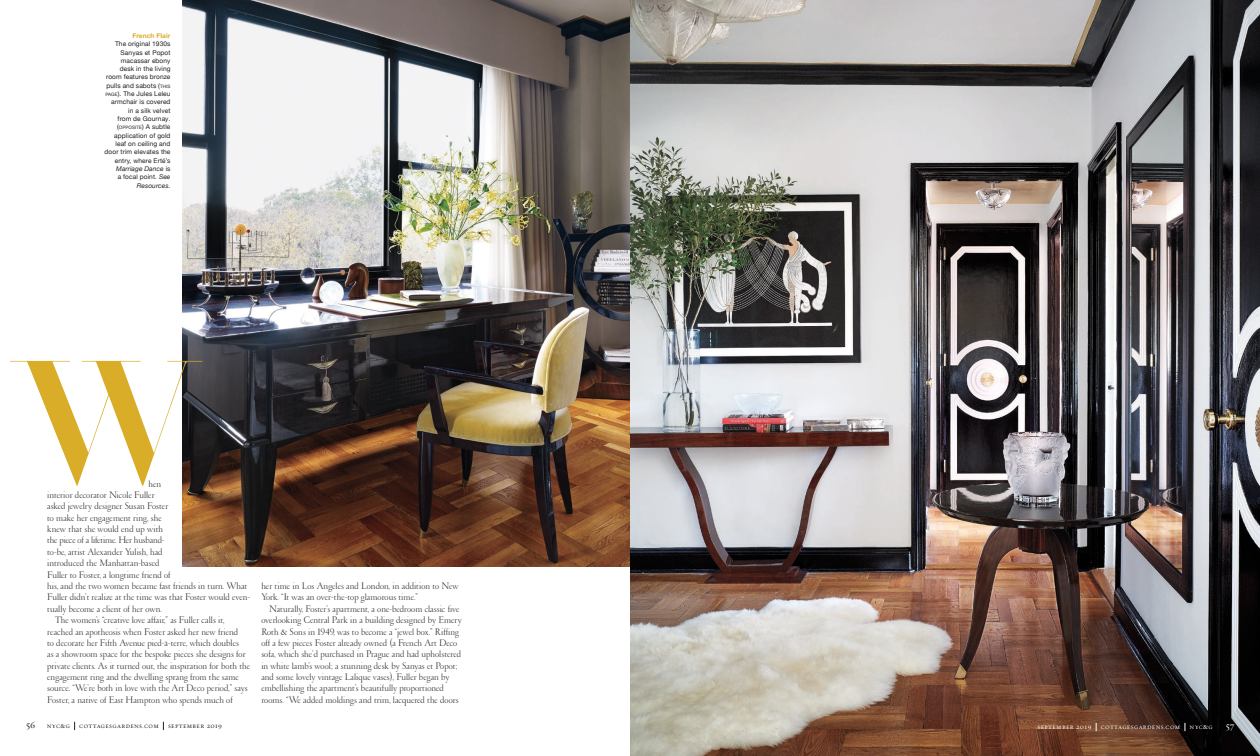
<style>
.page{position:relative;width:1260px;height:756px;background:#fff}
.page>*{position:absolute;margin:0;border:0;box-sizing:border-box;transform-origin:0 0}
.t1{font:300 9.62px "Garamond";letter-spacing:.01em;color:#231f20}
.t2{font:300 9.62px "Garamond";letter-spacing:-.01em;color:#231f20}
.t3{font:9.62px "Requiem Text HTF Roman";color:#fff}
.t4{font:7px "Requiem Text HTF Small Caps";letter-spacing:.05em;color:#231f20}
.t5{font:7px "Requiem Text HTF Small Caps";letter-spacing:.05em;color:#fff}
.t6{font:6.56px/8.3px "Helvetica Neue";letter-spacing:.015em;color:#231f20;text-align:right}
.s1{font-weight:700;color:#d9ad27}
.s2{font-size:4.55px}
.s3{font-style:italic}
.s4{font-family:"Requiem Text HTF Roman";font-size:9.62px}
</style>
<div class="page">
<img style="left:630px;top:0;width:630px;height:756px">
<img style="left:182px;top:0;width:448px;height:567px">
<svg style="left:10px;top:361px;width:193px;height:125px"></svg>
<p class="t6" style="left:105px;top:31px;width:67px"><span class="s1">French Flair<br></span>The original 1930s<br>Sanyas et Popot macassar ebony<br>desk in the living room features bronze pulls and sabots (<span class="s2">THIS<br>PAGE</span>). The Jules Leleu armchair is covered in a silk velvet<br>from de Gournay. (<span class="s2">OPPOSITE</span>) A subtle application of gold leaf on ceiling and door trim elevates the entry, where Erté’s<br><span class="s3">Marriage Dance</span> is<br>a focal point. <span class="s3">See<br>Resources.</span></p>
<p class="t1" style="left:148px;top:478px;width:14px">hen</p>
<p class="t1" style="left:47px;top:490px;width:109px">interior decorator Nicole Fuller</p>
<p class="t1" style="left:47px;top:501px;width:123px">asked jewelry designer Susan Foster</p>
<p class="t1" style="left:47px;top:513px;width:116px">to make her engagement ring, she</p>
<p class="t1" style="left:47px;top:524px;width:117px">knew that she would end up with</p>
<p class="t2" style="left:47px;top:535px;width:119px">the piece of a lifetime. Her husband-</p>
<p class="t1" style="left:47px;top:547px;width:117px">to-be, artist Alexander Yulish, had</p>
<p class="t1" style="left:47px;top:558px;width:114px">introduced the Manhattan-based</p>
<p class="t1" style="left:47px;top:569px;width:125px">Fuller to Foster, a longtime friend of</p>
<p class="t1" style="left:47px;top:581px;width:201px">his, and the two women became fast friends in turn. What</p>
<p class="t1" style="left:47px;top:592px;width:204px">Fuller didn’t realize at the time was that Foster would even-</p>
<p class="t1" style="left:47px;top:604px;width:116px">tually become a client of her own.</p>
<p class="t1" style="left:55px;top:615px;width:171px">The women’s “creative love affair,” as Fuller calls it,</p>
<p class="t1" style="left:47px;top:626px;width:192px">reached an apotheosis when Foster asked her new friend</p>
<p class="t1" style="left:47px;top:638px;width:193px">to decorate her Fifth Avenue pied-à-terre, which doubles</p>
<p class="t1" style="left:47px;top:649px;width:200px">as a showroom space for the bespoke pieces she designs for</p>
<p class="t1" style="left:47px;top:660px;width:204px">private clients. As it turned out, the inspiration for both the</p>
<p class="t1" style="left:47px;top:672px;width:193px">engagement ring and the dwelling sprang from the same</p>
<p class="t1" style="left:47px;top:683px;width:202px">source. “We’re both in love with the Art Deco period,” says</p>
<p class="t1" style="left:47px;top:695px;width:187px">Foster, a native of East Hampton who spends much of</p>
<p class="t1" style="left:261px;top:581px;width:199px">her time in Los Angeles and London, in addition to New</p>
<p class="t1" style="left:261px;top:592px;width:158px">York. “It was an over-the-top glamorous time.”</p>
<p class="t1" style="left:269px;top:604px;width:192px">Naturally, Foster’s apartment, a one-bedroom classic five</p>
<p class="t1" style="left:261px;top:615px;width:202px">overlooking Central Park in a building designed by Emery</p>
<p class="t1" style="left:261px;top:626px;width:199px">Roth &amp; Sons in 1949, was to become a “jewel box.” Riffing</p>
<p class="t1" style="left:261px;top:638px;width:197px">off a few pieces Foster already owned (a French Art Deco</p>
<p class="t1" style="left:261px;top:649px;width:201px">sofa, which she’d purchased in Prague and had upholstered</p>
<p class="t1" style="left:261px;top:660px;width:198px">in white lamb’s wool; a stunning desk by Sanyas et Popot;</p>
<p class="t1" style="left:261px;top:672px;width:190px">and some lovely vintage Lalique vases), Fuller began by</p>
<p class="t1" style="left:261px;top:683px;width:184px">embellishing the apartment’s beautifully proportioned</p>
<p class="t1" style="left:261px;top:695px;width:199px">rooms. “We added moldings and trim, lacquered the doors</p>
<p class="t4" style="left:26px;top:722px;width:45px"><span class="s4">56</span> nyc&amp;g</p>
<p class="t4" style="left:79px;top:722px;width:81px">cottagesgardens.com</p>
<p class="t4" style="left:168px;top:722px;width:56px">september 2019</p>
<p class="t5" style="left:1037px;top:722px;width:56px">september 2019</p>
<p class="t5" style="left:1101px;top:722px;width:81px">cottagesgardens.com</p>
<p class="t5" style="left:1190px;top:722px;width:25px">nyc&amp;g</p>
<p class="t3" style="left:1226px;top:720px;width:10px">57</p>
</div>
